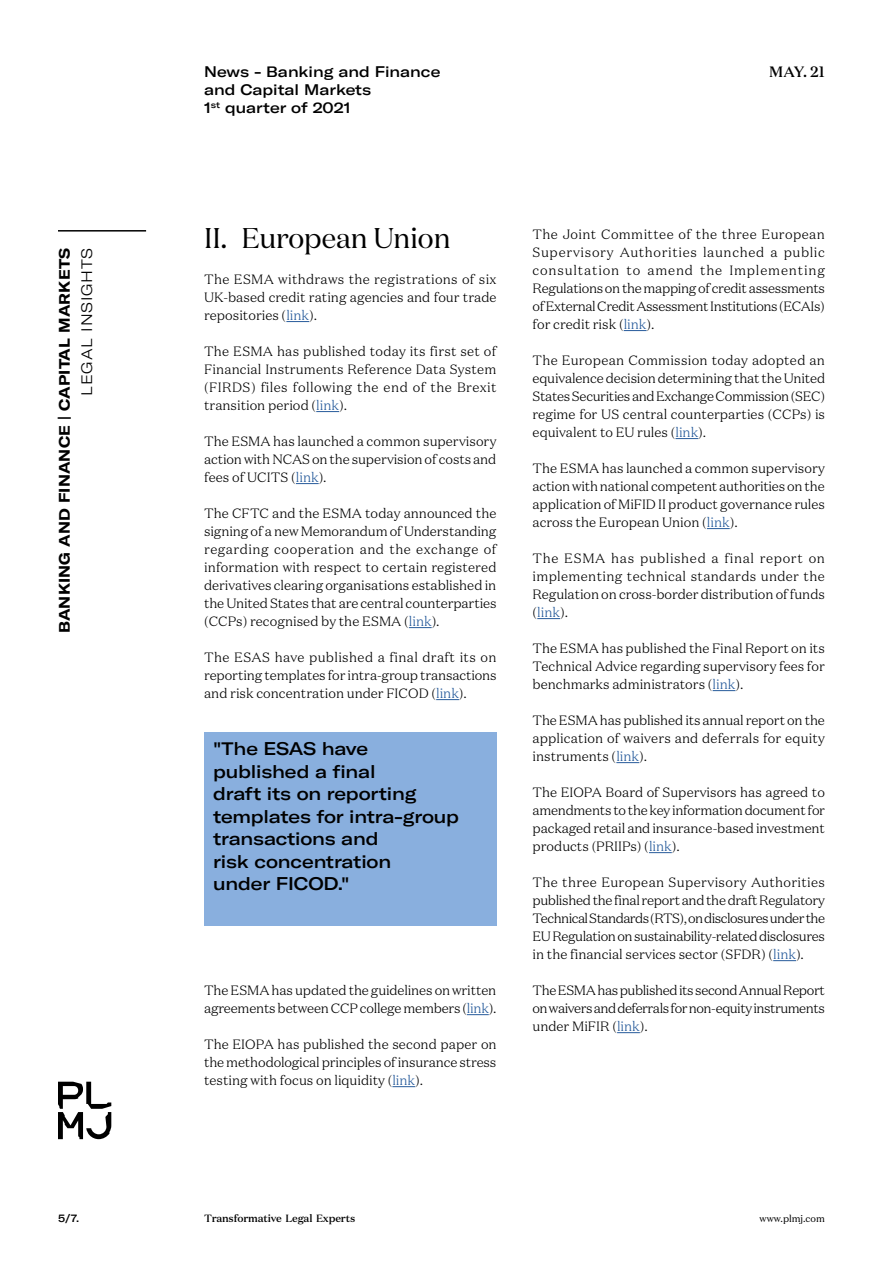
<style>
.page{position:relative;width:893px;height:1263px;background:#fff}
.page>*{position:absolute;margin:0;border:0;box-sizing:border-box;transform-origin:0 0}
.t1{font:28.5px "Domaine Display";color:#000}
.t2{font:500 expanded 18px/22.5px "GT America";letter-spacing:-.01em;color:#000}
.t3{font:500 expanded 15px/18px "GT America";color:#000}
.t4{font:700 expanded 15px "GT America";letter-spacing:.01em;color:#000}
.t5{font:300 expanded 15px "GT America";letter-spacing:.05em;color:#000}
.t6{font:500 15px "Domaine Text";color:#000}
.t7{font:300 13.5px/18px "Domaine Text";color:#000;text-align:justify}
.t8{font:500 10.5px "Domaine Text";letter-spacing:-.02em;color:#000}
.t9{font:500 expanded 10.5px "GT America";color:#000}
.t10{font:9.75px "Domaine Text";color:#000}
.s1{color:#275b9b}
</style>
<div class="page">
<hr style="left:58px;top:230px;width:88px;height:2px;background:#000">
<svg style="left:58px;top:1082px;width:53px;height:57px"></svg>
<svg style="left:286px;top:321px;width:23px;height:1px"></svg>
<svg style="left:316px;top:411px;width:23px;height:1px"></svg>
<svg style="left:296px;top:483px;width:23px;height:1px"></svg>
<svg style="left:409px;top:627px;width:23px;height:1px"></svg>
<svg style="left:436px;top:699px;width:23px;height:1px"></svg>
<svg style="left:467px;top:1014px;width:22px;height:1px"></svg>
<svg style="left:392px;top:1086px;width:23px;height:1px"></svg>
<svg style="left:624px;top:330px;width:23px;height:1px"></svg>
<svg style="left:675px;top:438px;width:23px;height:1px"></svg>
<svg style="left:707px;top:528px;width:23px;height:1px"></svg>
<svg style="left:537px;top:618px;width:23px;height:1px"></svg>
<svg style="left:713px;top:690px;width:22px;height:1px"></svg>
<svg style="left:616px;top:762px;width:23px;height:1px"></svg>
<svg style="left:649px;top:852px;width:23px;height:1px"></svg>
<svg style="left:773px;top:960px;width:23px;height:1px"></svg>
<svg style="left:617px;top:1032px;width:23px;height:1px"></svg>
<div style="left:204px;top:732px;width:292px;height:194px;background:#89afde"></div>
<p class="t4" style="left:55px;top:633px;width:387px;rotate:-90deg">BANKING AND FINANCE | CAPITAL MARKETS</p>
<p class="t5" style="left:78px;top:396px;width:149px;rotate:-90deg">LEGAL INSIGHTS</p>
<p class="t9" style="left:58px;top:1211px;width:23px">5/7.</p>
<p class="t3" style="left:204px;top:63px;width:238px">News - Banking and Finance</p>
<p class="t6" style="left:769px;top:62px;width:57px">MAY. 21</p>
<p class="t3" style="left:204px;top:81px;width:169px">and Capital Markets<br>1<sup>st</sup> quarter of 2021</p>
<h1 class="t1" style="left:204px;top:220px;width:248px">II. European Union</h1>
<p class="t7" style="left:204px;top:270px;width:294px">The ESMA withdraws the registrations of six UK-based credit rating agencies and four trade repositories (<span class="s1">link</span>).</p>
<p class="t7" style="left:204px;top:342px;width:294px">The ESMA has published today its first set of Financial Instruments Reference Data System (FIRDS) files following the end of the Brexit transition period (<span class="s1">link</span>).</p>
<p class="t7" style="left:204px;top:432px;width:294px">The ESMA has launched a common supervisory action with NCAS on the supervision of costs and fees of UCITS (<span class="s1">link</span>).</p>
<p class="t7" style="left:204px;top:504px;width:294px">The CFTC and the ESMA today announced the signing of a new Memorandum of Understanding regarding cooperation and the exchange of information with respect to certain registered derivatives clearing organisations established in the United States that are central counterparties (CCPs) recognised by the ESMA (<span class="s1">link</span>).</p>
<p class="t7" style="left:204px;top:648px;width:294px">The ESAS have published a final draft its on reporting templates for intra-group transactions and risk concentration under FICOD (<span class="s1">link</span>).</p>
<h2 class="t2" style="left:213px;top:737px;width:247px">"The ESAS have published a final<br>draft its on reporting templates for intra‑group transactions and<br>risk concentration<br>under FICOD."</h2>
<p class="t7" style="left:204px;top:981px;width:294px">The ESMA has updated the guidelines on written agreements between CCP college members (<span class="s1">link</span>).</p>
<p class="t7" style="left:204px;top:1035px;width:294px">The EIOPA has published the second paper on the methodological principles of insurance stress testing with focus on liquidity (<span class="s1">link</span>).</p>
<p class="t7" style="left:532px;top:225px;width:294px">The Joint Committee of the three European Supervisory Authorities launched a public consultation to amend the Implementing Regulations on the mapping of credit assessments of External Credit Assessment Institutions (ECAIs) for credit risk (<span class="s1">link</span>).</p>
<p class="t7" style="left:532px;top:351px;width:294px">The European Commission today adopted an equivalence decision determining that the United States Securities and Exchange Commission (SEC) regime for US central counterparties (CCPs) is equivalent to EU rules (<span class="s1">link</span>).</p>
<p class="t7" style="left:532px;top:459px;width:294px">The ESMA has launched a common supervisory action with national competent authorities on the application of MiFID II product governance rules across the European Union (<span class="s1">link</span>).</p>
<p class="t7" style="left:532px;top:549px;width:294px">The ESMA has published a final report on implementing technical standards under the Regulation on cross-border distribution of funds (<span class="s1">link</span>).</p>
<p class="t7" style="left:532px;top:639px;width:294px">The ESMA has published the Final Report on its Technical Advice regarding supervisory fees for benchmarks administrators (<span class="s1">link</span>).</p>
<p class="t7" style="left:532px;top:711px;width:294px">The ESMA has published its annual report on the application of waivers and deferrals for equity instruments (<span class="s1">link</span>).</p>
<p class="t7" style="left:532px;top:783px;width:294px">The EIOPA Board of Supervisors has agreed to amendments to the key information document for packaged retail and insurance-based investment products (PRIIPs) (<span class="s1">link</span>).</p>
<p class="t7" style="left:532px;top:873px;width:294px">The three European Supervisory Authorities published the final report and the draft Regulatory Technical Standards (RTS), on disclosures under the EU Regulation on sustainability-related disclosures in the financial services sector (SFDR) (<span class="s1">link</span>).</p>
<p class="t7" style="left:532px;top:981px;width:294px">The ESMA has published its second Annual Report on waivers and deferrals for non-equity instruments under MiFIR (<span class="s1">link</span>).</p>
<p class="t8" style="left:204px;top:1211px;width:153px">Transformative Legal Experts</p>
<p class="t10" style="left:760px;top:1212px;width:67px">www.plmj.com</p>
</div>
